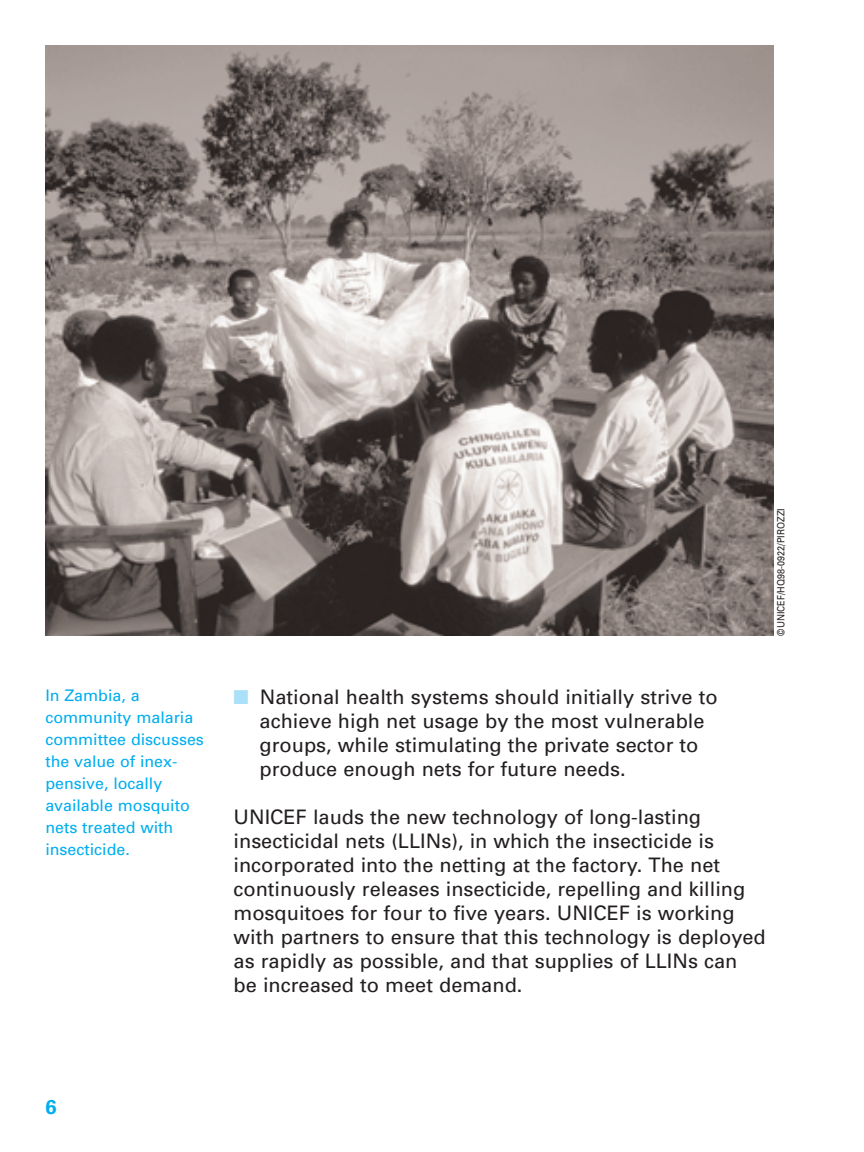
<style>
.page{position:relative;width:864px;height:1152px;background:#fff}
.page>*{position:absolute;margin:0;border:0;box-sizing:border-box;transform-origin:0 0}
.t1{font:20px/24px "Univers";color:#231f20}
.t2{font:700 20px "Univers";color:#00aeef}
.t3{font:16px/22px "Univers";color:#00aeef}
.t4{font:10px "Univers";color:#231f20;scale:.91 1}
.s1{color:#aae0f9}
</style>
<div class="page">
<img style="left:45px;top:45px;width:728px;height:591px">
<p class="t3" style="left:45px;top:686px;width:160px">In Zambia, a community malaria committee discusses the value of inex&shy;pensive, locally available mosquito nets treated with insecticide.</p>
<p class="t4" style="left:777px;top:636px;width:141px;rotate:-90deg">©UNICEF/HQ98-0922/PIROZZI</p>
<p class="t1" style="left:260px;top:687px;width:460px;text-indent:-26px"><span class="s1">■</span> National health systems should initially strive to achieve high net usage by the most vulnerable groups, while stimulating the private sector to produce enough nets for future needs.</p>
<p class="t1" style="left:234px;top:807px;width:534px">UNICEF lauds the new technology of long-lasting insecticidal nets (LLINs), in which the insecticide is incorporated into the netting at the factory. The net continuously releases insecticide, repelling and killing mosquitoes for four to five years. UNICEF is working with partners to ensure that this technology is deployed as rapidly as possible, and that supplies of LLINs can<br>be increased to meet demand.</p>
<p class="t2" style="left:45px;top:1100px;width:13px">6</p>
</div>
